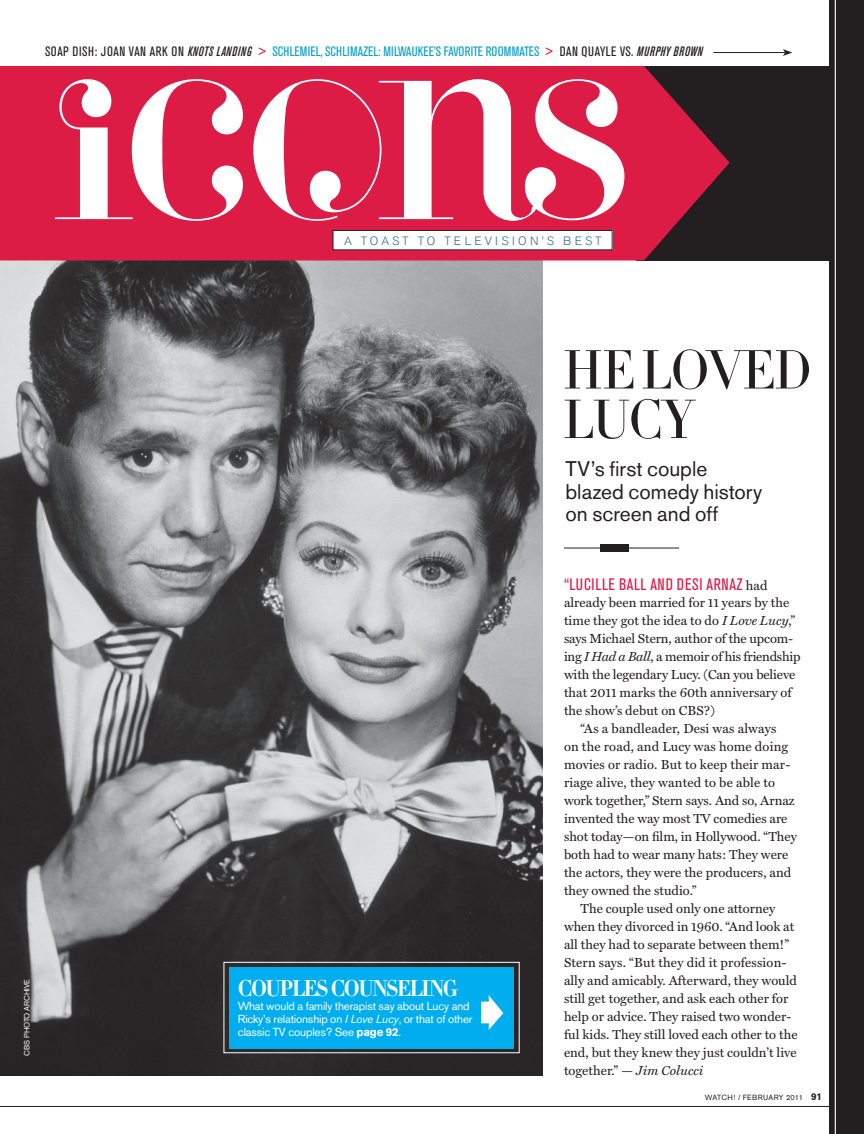
<style>
.page{position:relative;width:864px;height:1134px;background:#fff}
.page>*{position:absolute;margin:0;border:0;box-sizing:border-box;transform-origin:0 0}
.t1{font:172.8px "Perla Alternate";letter-spacing:-.055em;color:#fff}
.t2{font:300 54px/49.5px "HTF Didot L16";letter-spacing:-.03em;color:#231f20}
.t3{font:700 22.5px "HTF Didot B06";letter-spacing:-.07em;color:#fff}
.t4{font:21px/22.5px "Akzidenz Grotesk BE";color:#231f20}
.t5{font:condensed 16.5px "Akzidenz Grotesk BE";letter-spacing:.04em;color:#dd1c46}
.t6{font:condensed 13.5px "Akzidenz Grotesk BE";letter-spacing:.02em;color:#0c9fc6}
.t7{font:13.2px "Miller Text";color:#231f20}
.t8{font:13.2px "Miller Text";letter-spacing:-.02em;color:#231f20}
.t9{font:300 12px "Akzidenz Grotesk BE";letter-spacing:.26em;color:#297297}
.t10{font:11.55px/13.2px "Akzidenz Grotesk BE";letter-spacing:-.015em;color:#fff}
.t11{font:7.5px "Akzidenz Grotesk BE";letter-spacing:.05em;color:#231f20}
.t12{font:7.5px "Akzidenz Grotesk BE";color:#fff}
.s1{color:#231f20}
.s2{font-weight:500;font-style:italic;color:#231f20}
.s3{color:#dd1c46}
.s4{font-style:italic}
.s5{font-weight:700}
.s6{font-family:"Miller Text";font-stretch:normal;font-size:13.2px;color:#231f20}
.s7{font-weight:700;font-size:9.75px}
</style>
<div class="page">
<img style="left:0;top:260px;width:543px;height:816px">
<div style="left:224px;top:962px;width:295px;height:91px;border:1px solid #fff"></div>
<div style="left:636px;top:66px;width:228px;height:194px;background:#231f20"></div>
<div style="left:0;top:66px;width:730px;height:194px;background:#dd1c46"></div>
<div style="left:333px;top:230px;width:279px;height:20px;background:#fff"></div>
<div style="left:333px;top:230px;width:279px;height:20px;border:1px solid #231f20"></div>
<hr style="left:0;top:1106px;width:864px;height:1px;background:#231f20">
<div style="left:829px;top:0;width:35px;height:1134px;background:#231f20"></div>
<hr style="left:835px;top:0;width:1px;height:1134px;background:#fff">
<hr style="left:564px;top:548px;width:115px;height:1px;background:#231f20">
<div style="left:600px;top:544px;width:29px;height:8px;background:#231f20"></div>
<hr style="left:713px;top:52px;width:72px;height:1px;background:#231f20">
<svg style="left:783px;top:49px;width:9px;height:7px"></svg>
<div style="left:229px;top:967px;width:284px;height:81px;background:#00aeef"></div>
<svg style="left:481px;top:995px;width:22px;height:35px"></svg>
<p class="t6" style="left:45px;top:43px;width:659px"><span class="s1">SOAP DISH: JOAN VAN ARK ON</span> <span class="s2">KNOTS LANDING</span> <span class="s3">&gt;</span> SCHLEMIEL, SCHLIMAZEL: MILWAUKEE’S FAVORITE ROOMMATES <span class="s3">&gt;</span> <span class="s1">DAN QUAYLE VS.</span> <span class="s2">MURPHY BROWN</span></p>
<p class="t1" style="left:51px;top:31px;width:583px">ICONS</p>
<p class="t9" style="left:344px;top:234px;width:259px">A TOAST TO TELEVISION’S BEST</p>
<p class="t2" style="left:562px;top:344px;width:251px">HE LOVED<br>LUCY</p>
<p class="t12" style="left:23px;top:1056px;width:78px;rotate:-90deg">cbs photo archive</p>
<p class="t3" style="left:238px;top:971px;width:221px">COUPLES COUNSELING</p>
<p class="t10" style="left:238px;top:999px;width:236px">What would a family therapist say about Lucy and<br>Ricky’s relationship on <span class="s4">I Love Lucy</span>, or that of other classic TV couples? See <span class="s5">page 92</span>.</p>
<p class="t4" style="left:566px;top:458px;width:198px">TV’s first couple blazed comedy history on screen and off</p>
<p class="t5" style="left:564px;top:575px;width:205px">“LUCILLE BALL AND DESI ARNAZ <span class="s6">had</span></p>
<p class="t7" style="left:564px;top:595px;width:227px">already been married for 11 years by the</p>
<p class="t7" style="left:564px;top:613px;width:233px">time they got the idea to do <span class="s4">I Love Lucy</span>,”</p>
<p class="t7" style="left:564px;top:631px;width:231px">says Michael Stern, author of the upcom-</p>
<p class="t8" style="left:564px;top:649px;width:238px">ing <span class="s4">I Had a Ball</span>, a memoir of his friendship</p>
<p class="t7" style="left:564px;top:667px;width:233px">with the legendary Lucy. (Can you believe</p>
<p class="t7" style="left:564px;top:685px;width:229px">that 2011 marks the 60th anniversary of</p>
<p class="t7" style="left:564px;top:703px;width:152px">the show’s debut on CBS?)</p>
<p class="t7" style="left:581px;top:721px;width:197px">“As a bandleader, Desi was always</p>
<p class="t7" style="left:564px;top:739px;width:226px">on the road, and Lucy was home doing</p>
<p class="t7" style="left:564px;top:757px;width:228px">movies or radio. But to keep their mar-</p>
<p class="t7" style="left:564px;top:775px;width:213px">riage alive, they wanted to be able to</p>
<p class="t7" style="left:564px;top:793px;width:232px">work together,” Stern says. And so, Arnaz</p>
<p class="t7" style="left:564px;top:811px;width:225px">invented the way most TV comedies are</p>
<p class="t7" style="left:564px;top:829px;width:234px">shot today—on film, in Hollywood. “They</p>
<p class="t7" style="left:564px;top:847px;width:226px">both had to wear many hats: They were</p>
<p class="t7" style="left:564px;top:865px;width:229px">the actors, they were the producers, and</p>
<p class="t7" style="left:564px;top:883px;width:134px">they owned the studio.”</p>
<p class="t7" style="left:581px;top:901px;width:196px">The couple used only one attorney</p>
<p class="t7" style="left:564px;top:919px;width:232px">when they divorced in 1960. “And look at</p>
<p class="t7" style="left:564px;top:937px;width:227px">all they had to separate between them!”</p>
<p class="t7" style="left:564px;top:955px;width:224px">Stern says. “But they did it profession-</p>
<p class="t7" style="left:564px;top:973px;width:235px">ally and amicably. Afterward, they would</p>
<p class="t7" style="left:564px;top:991px;width:226px">still get together, and ask each other for</p>
<p class="t7" style="left:564px;top:1009px;width:229px">help or advice. They raised two wonder-</p>
<p class="t7" style="left:564px;top:1027px;width:235px">ful kids. They still loved each other to the</p>
<p class="t7" style="left:564px;top:1045px;width:234px">end, but they knew they just couldn’t live</p>
<p class="t7" style="left:564px;top:1063px;width:141px">together.” — <span class="s4">Jim Colucci</span></p>
<p class="t11" style="left:705px;top:1093px;width:119px">watch! / February 2011 <span class="s7">91</span></p>
</div>
